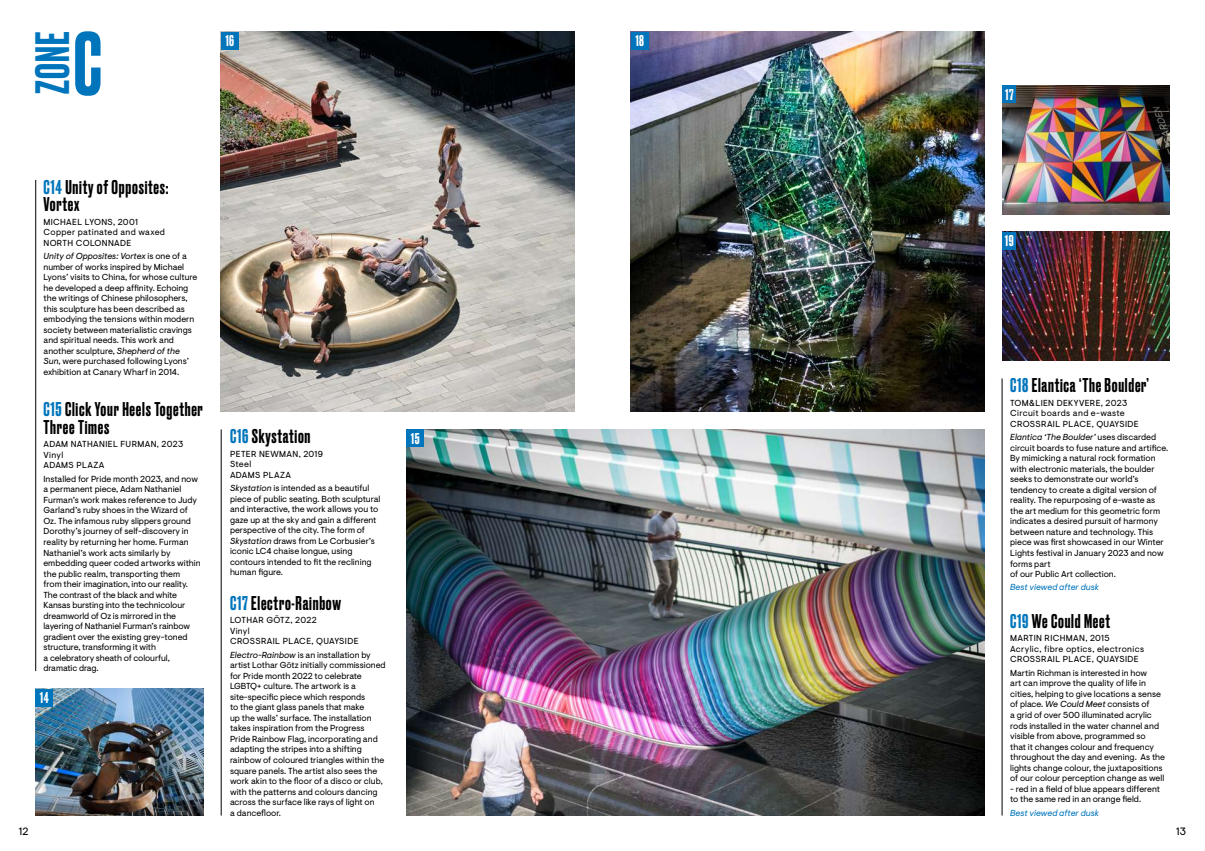
<style>
.page{position:relative;width:1205px;height:851px;background:#fff}
.page>*{position:absolute;margin:0;border:0;box-sizing:border-box;transform-origin:0 0}
.t1{font:500 84.75px "Druk";color:#0075bc}
.t2{font:500 45.38px "Druk";color:#0075bc}
.t3{font:500 18.75px/17.5px "Druk";letter-spacing:.04em;color:#000}
.t4{font:500 14.75px "Druk";letter-spacing:.04em;color:#fff}
.t5{font:10.62px "Visuelt";color:#000}
.t6{font:8.75px/10.5px "Visuelt";color:#000}
.t7{font:8.75px/10.5px "Visuelt";letter-spacing:.04em;color:#000}
.t8{font:italic 8.75px "Visuelt";color:#0075bc}
.s1{color:#0075bc}
.s2{font-style:italic}
</style>
<div class="page">
<img style="left:35px;top:688px;width:168px;height:127px">
<div style="left:35px;top:688px;width:18px;height:18px;background:#0075bc"></div>
<img style="left:631px;top:32px;width:353px;height:379px">
<img style="left:221px;top:32px;width:353px;height:379px">
<div style="left:221px;top:32px;width:18px;height:18px;background:#0075bc"></div>
<img style="left:406px;top:429px;width:578px;height:386px">
<div style="left:406px;top:429px;width:18px;height:18px;background:#0075bc"></div>
<div style="left:631px;top:32px;width:17px;height:18px;background:#0075bc"></div>
<hr style="left:1002px;top:378px;width:1px;height:437px;background:#000">
<hr style="left:221px;top:429px;width:1px;height:386px;background:#000">
<hr style="left:35px;top:180px;width:1px;height:491px;background:#000">
<img style="left:1002px;top:232px;width:167px;height:128px">
<div style="left:1002px;top:232px;width:14px;height:17px;background:#0075bc"></div>
<img style="left:1002px;top:85px;width:167px;height:129px">
<div style="left:1002px;top:85px;width:14px;height:18px;background:#0075bc"></div>
<h2 class="t2" style="left:21px;top:94px;width:64px;rotate:-90deg">ZONE</h2>
<h1 class="t1" style="left:73px;top:6px;width:30px">C</h1>
<h3 class="t4" style="left:225px;top:31px;width:10px">16</h3>
<h3 class="t3" style="left:43px;top:177px;width:126px"><span class="s1">C14</span> Unity of Opposites:<br>Vortex</h3>
<p class="t7" style="left:43px;top:217px;width:123px">MICHAEL LYONS, 2001<br>Copper patinated and waxed<br>NORTH COLONNADE</p>
<p class="t6" style="left:43px;top:251px;width:155px"><span class="s2">Unity of Opposites: Vortex</span> is one of a number of works inspired by Michael Lyons’ visits to China, for whose culture he developed a deep affinity. Echoing the writings of Chinese philosophers, this sculpture has been described as embodying the tensions within modern society between materialistic cravings and spiritual needs. This work and another sculpture, <span class="s2">Shepherd of the Sun</span>, were purchased following Lyons’ exhibition at Canary Wharf in 2014.</p>
<h3 class="t3" style="left:43px;top:400px;width:161px"><span class="s1">C15</span> Click Your Heels Together<br>Three Times</h3>
<p class="t7" style="left:43px;top:439px;width:141px">ADAM NATHANIEL FURMAN, 2023<br>Vinyl<br>ADAMS PLAZA</p>
<p class="t6" style="left:43px;top:474px;width:159px">Installed for Pride month 2023, and now a permanent piece, Adam Nathaniel Furman’s work makes reference to Judy Garland’s ruby shoes in the Wizard of Oz. The infamous ruby slippers ground Dorothy’s journey of self-discovery in reality by returning her home. Furman Nathaniel’s work acts similarly by embedding queer coded artworks within the public realm, transporting them<br>from their imagination, into our reality.<br>The contrast of the black and white Kansas bursting into the technicolour dreamworld of Oz is mirrored in the layering of Nathaniel Furman’s rainbow gradient over the existing grey-toned structure, transforming it with<br>a celebratory sheath of colourful, dramatic drag.</p>
<h3 class="t4" style="left:40px;top:687px;width:10px">14</h3>
<h3 class="t3" style="left:230px;top:426px;width:82px"><span class="s1">C16</span> Skystation</h3>
<p class="t7" style="left:230px;top:449px;width:95px">PETER NEWMAN, 2019<br>Steel<br>ADAMS PLAZA</p>
<p class="t6" style="left:230px;top:483px;width:152px"><span class="s2">Skystation</span> is intended as a beautiful piece of public seating. Both sculptural and interactive, the work allows you to gaze up at the sky and gain a different perspective of the city. The form of <span class="s2">Skystation</span> draws from Le Corbusier’s iconic LC4 chaise longue, using contours intended to fit the reclining human figure.</p>
<h3 class="t3" style="left:230px;top:593px;width:113px"><span class="s1">C17</span> Electro-Rainbow</h3>
<p class="t7" style="left:230px;top:615px;width:130px">LOTHAR GÖTZ, 2022<br>Vinyl<br>CROSSRAIL PLACE, QUAYSIDE</p>
<p class="t6" style="left:230px;top:649px;width:157px"><span class="s2">Electro-Rainbow</span> is an installation by artist Lothar Götz initially commissioned for Pride month 2022 to celebrate LGBTQ+ culture. The artwork is a site-specific piece which responds<br>to the giant glass panels that make<br>up the walls’ surface. The installation takes inspiration from the Progress Pride Rainbow Flag, incorporating and adapting the stripes into a shifting rainbow of coloured triangles within the square panels. The artist also sees the work akin to the floor of a disco or club, with the patterns and colours dancing across the surface like rays of light on<br>a dancefloor.</p>
<h3 class="t4" style="left:411px;top:428px;width:10px">15</h3>
<h3 class="t4" style="left:635px;top:31px;width:10px">18</h3>
<h3 class="t4" style="left:1005px;top:84px;width:10px">17</h3>
<h3 class="t4" style="left:1005px;top:230px;width:10px">19</h3>
<h3 class="t3" style="left:1010px;top:376px;width:140px"><span class="s1">C18</span> Elantica ‘The Boulder’</h3>
<p class="t7" style="left:1010px;top:398px;width:130px">TOM&amp;LIEN DEKYVERE, 2023<br>Circuit boards and e-waste<br>CROSSRAIL PLACE, QUAYSIDE</p>
<p class="t6" style="left:1010px;top:432px;width:160px"><span class="s2">Elantica ‘The Boulder’</span> uses discarded circuit boards to fuse nature and artifice.<br>By mimicking a natural rock formation with electronic materials, the boulder seeks to demonstrate our world’s tendency to create a digital version of reality. The repurposing of e-waste as the art medium for this geometric form indicates a desired pursuit of harmony between nature and technology. This piece was first showcased in our Winter Lights festival in January 2023 and now forms part<br>of our Public Art collection.</p>
<p class="t8" style="left:1010px;top:582px;width:90px">Best viewed after dusk</p>
<h3 class="t3" style="left:1010px;top:611px;width:101px"><span class="s1">C19</span> We Could Meet</h3>
<p class="t7" style="left:1010px;top:633px;width:135px">MARTIN RICHMAN, 2015<br>Acrylic, fibre optics, electronics<br>CROSSRAIL PLACE, QUAYSIDE</p>
<p class="t6" style="left:1010px;top:667px;width:156px">Martin Richman is interested in how<br>art can improve the quality of life in cities, helping to give locations a sense of place. <span class="s2">We Could Meet</span> consists of<br>a grid of over 500 illuminated acrylic rods installed in the water channel and visible from above, programmed so<br>that it changes colour and frequency throughout the day and evening. As the lights change colour, the juxtapositions of our colour perception change as well</p>
<p class="t6" style="left:1010px;top:783px;width:151px">- red in a field of blue appears different to the same red in an orange field.</p>
<p class="t8" style="left:1010px;top:807px;width:90px">Best viewed after dusk</p>
<p class="t5" style="left:19px;top:824px;width:11px">12</p>
<p class="t5" style="left:1176px;top:824px;width:12px">13</p>
</div>
